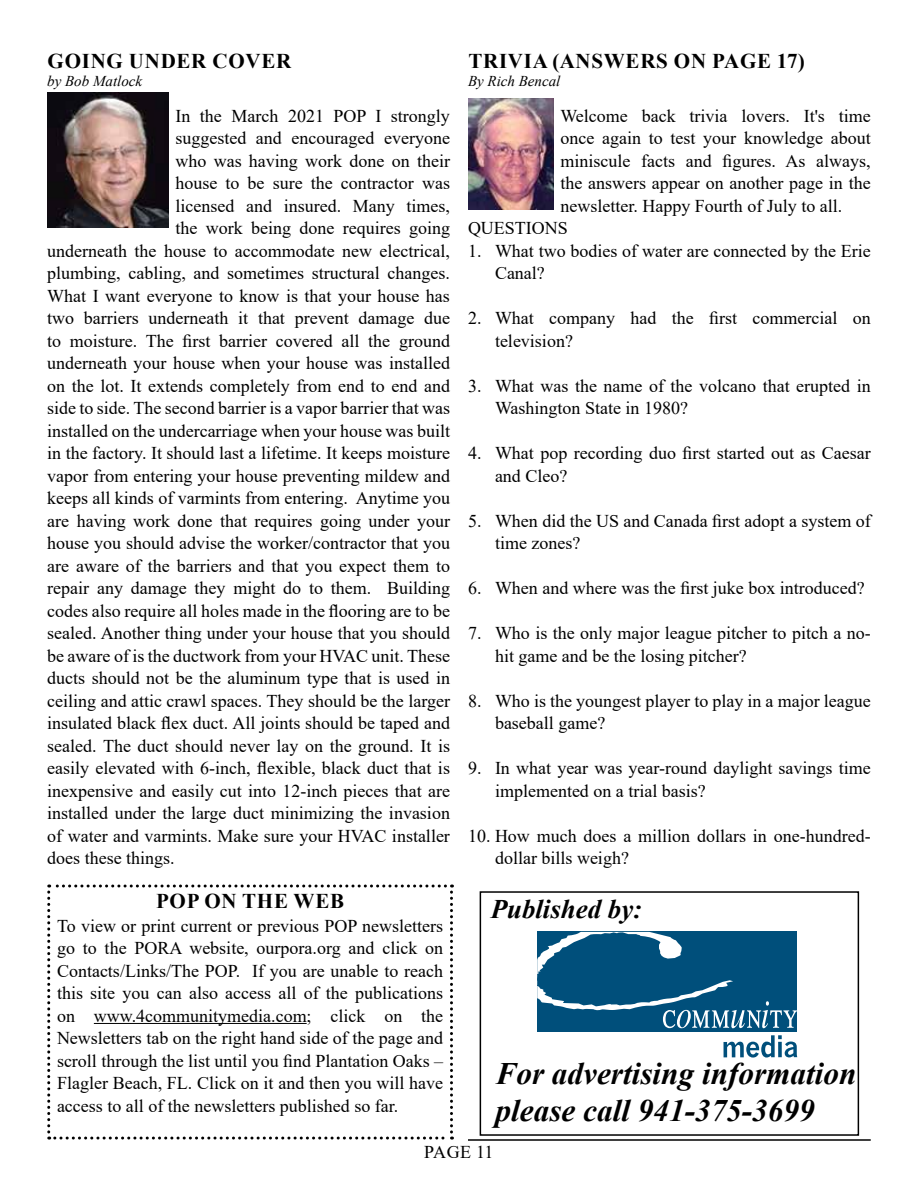
<style>
.page{position:relative;width:918px;height:1188px;background:#fff}
.page>*{position:absolute;margin:0;border:0;box-sizing:border-box;transform-origin:0 0}
.t1{font:82.65px "Arial Rounded MT Bold";color:#faa542}
.t2{font:italic 700 31.2px/37.5px "Times New Roman";color:#000}
.t3{font:italic 700 26.85px "Times New Roman";color:#000}
.t4{font:700 21px "Times New Roman";letter-spacing:.035em;color:#000}
.t5{font:18px/22.5px "Times New Roman";color:#000}
.t6{font:italic 15px "Times New Roman";color:#000}
</style>
<div class="page">
<hr style="left:468px;top:1139px;width:403px;height:2px;background:#000">
<img style="left:48px;top:93px;width:121px;height:134px">
<div style="left:537px;top:932px;width:260px;height:100px;background:#004f7b"></div>
<svg style="left:724px;top:1035px;width:73px;height:23px"></svg>
<svg style="left:537px;top:932px;width:260px;height:96px"></svg>
<div style="left:480px;top:891px;width:379px;height:245px;border:2px solid #000"></div>
<svg style="left:47px;top:885px;width:406px;height:255px"></svg>
<img style="left:468px;top:98px;width:86px;height:112px">
<p class="t4" style="left:48px;top:46px;width:245px">GOING UNDER COVER</p>
<p class="t6" style="left:47px;top:71px;width:96px">by Bob Matlock</p>
<p class="t5" style="left:175px;top:104px;width:276px">In the March 2021 POP I strongly</p>
<p class="t5" style="left:175px;top:126px;width:276px">suggested and encouraged everyone</p>
<p class="t5" style="left:175px;top:149px;width:276px">who was having work done on their</p>
<p class="t5" style="left:175px;top:171px;width:276px">house to be sure the contractor was</p>
<p class="t5" style="left:175px;top:194px;width:276px">licensed and insured. Many times,</p>
<p class="t5" style="left:175px;top:216px;width:276px">the work being done requires going</p>
<p class="t5" style="left:47px;top:239px;width:404px">underneath the house to accommodate new electrical,</p>
<p class="t5" style="left:47px;top:261px;width:404px">plumbing, cabling, and sometimes structural changes.</p>
<p class="t5" style="left:47px;top:284px;width:404px">What I want everyone to know is that your house has</p>
<p class="t5" style="left:47px;top:306px;width:404px">two barriers underneath it that prevent damage due</p>
<p class="t5" style="left:47px;top:329px;width:404px">to moisture. The first barrier covered all the ground</p>
<p class="t5" style="left:47px;top:351px;width:404px">underneath your house when your house was installed</p>
<p class="t5" style="left:47px;top:374px;width:404px">on the lot. It extends completely from end to end and</p>
<p class="t5" style="left:47px;top:396px;width:404px">side to side. The second barrier is a vapor barrier that was</p>
<p class="t5" style="left:47px;top:419px;width:404px">installed on the undercarriage when your house was built</p>
<p class="t5" style="left:47px;top:441px;width:404px">in the factory. It should last a lifetime. It keeps moisture</p>
<p class="t5" style="left:47px;top:464px;width:404px">vapor from entering your house preventing mildew and</p>
<p class="t5" style="left:47px;top:486px;width:404px">keeps all kinds of varmints from entering. Anytime you</p>
<p class="t5" style="left:47px;top:509px;width:404px">are having work done that requires going under your</p>
<p class="t5" style="left:47px;top:531px;width:404px">house you should advise the worker/contractor that you</p>
<p class="t5" style="left:47px;top:554px;width:404px">are aware of the barriers and that you expect them to</p>
<p class="t5" style="left:47px;top:576px;width:404px">repair any damage they might do to them. Building</p>
<p class="t5" style="left:47px;top:599px;width:404px">codes also require all holes made in the flooring are to be</p>
<p class="t5" style="left:47px;top:621px;width:404px">sealed. Another thing under your house that you should</p>
<p class="t5" style="left:47px;top:644px;width:404px">be aware of is the ductwork from your HVAC unit. These</p>
<p class="t5" style="left:47px;top:666px;width:404px">ducts should not be the aluminum type that is used in</p>
<p class="t5" style="left:47px;top:689px;width:404px">ceiling and attic crawl spaces. They should be the larger</p>
<p class="t5" style="left:47px;top:711px;width:404px">insulated black flex duct. All joints should be taped and</p>
<p class="t5" style="left:47px;top:734px;width:404px">sealed. The duct should never lay on the ground. It is</p>
<p class="t5" style="left:47px;top:756px;width:404px">easily elevated with 6-inch, flexible, black duct that is</p>
<p class="t5" style="left:47px;top:779px;width:404px">inexpensive and easily cut into 12-inch pieces that are</p>
<p class="t5" style="left:47px;top:801px;width:404px">installed under the large duct minimizing the invasion</p>
<p class="t5" style="left:47px;top:824px;width:404px">of water and varmints. Make sure your HVAC installer</p>
<p class="t5" style="left:47px;top:846px;width:129px">does these things.</p>
<h1 class="t1" style="left:414px;top:884px;width:50px">$</h1>
<h3 class="t3" style="left:491px;top:891px;width:153px">Published by:</h3>
<p class="t4" style="left:468px;top:46px;width:338px">TRIVIA (ANSWERS ON PAGE 17)</p>
<p class="t6" style="left:468px;top:71px;width:94px">By Rich Bencal</p>
<p class="t5" style="left:560px;top:104px;width:312px">Welcome back trivia lovers. It's time</p>
<p class="t5" style="left:560px;top:126px;width:312px">once again to test your knowledge about</p>
<p class="t5" style="left:560px;top:149px;width:312px">miniscule facts and figures. As always,</p>
<p class="t5" style="left:560px;top:171px;width:312px">the answers appear on another page in the</p>
<p class="t5" style="left:560px;top:194px;width:283px">newsletter. Happy Fourth of July to all.</p>
<p class="t5" style="left:468px;top:216px;width:101px">QUESTIONS</p>
<p class="t5" style="left:495px;top:239px;width:377px;text-indent:-27px">1. What two bodies of water are connected by the Erie<br>Canal?</p>
<p class="t5" style="left:495px;top:306px;width:377px;text-indent:-27px">2. What company had the first commercial on television?</p>
<p class="t5" style="left:495px;top:374px;width:377px;text-indent:-27px">3. What was the name of the volcano that erupted in<br>Washington State in 1980?</p>
<p class="t5" style="left:495px;top:441px;width:377px;text-indent:-27px">4. What pop recording duo first started out as Caesar and Cleo?</p>
<p class="t5" style="left:495px;top:509px;width:377px;text-indent:-27px">5. When did the US and Canada first adopt a system of time zones?</p>
<p class="t5" style="left:468px;top:576px;width:398px">6. When and where was the first juke box introduced?</p>
<p class="t5" style="left:495px;top:621px;width:377px;text-indent:-27px">7. Who is the only major league pitcher to pitch a no&shy;hit game and be the losing pitcher?</p>
<p class="t5" style="left:495px;top:689px;width:377px;text-indent:-27px">8. Who is the youngest player to play in a major league baseball game?</p>
<p class="t5" style="left:495px;top:756px;width:377px;text-indent:-27px">9. In what year was year-round daylight savings time implemented on a trial basis?</p>
<p class="t5" style="left:495px;top:824px;width:377px;text-indent:-27px">10. How much does a million dollars in one-hundred&shy;dollar bills weigh?</p>
<p class="t4" style="left:156px;top:886px;width:190px">POP ON THE WEB</p>
<p class="t5" style="left:57px;top:914px;width:388px;text-align:justify">To view or print current or previous POP newsletters go to the PORA website, ourpora.org and click on Contacts/Links/The POP. If you are unable to reach this site you can also access all of the publications on www.4communitymedia.com; click on the Newsletters tab on the right hand side of the page and scroll through the list until you find Plantation Oaks – Flagler Beach, FL. Click on it and then you will have access to all of the newsletters published so far.</p>
<h2 class="t2" style="left:496px;top:1054px;width:362px">For advertising information please call 941-375-3699</h2>
<p class="t5" style="left:424px;top:1140px;width:71px">PAGE 11</p>
</div>
